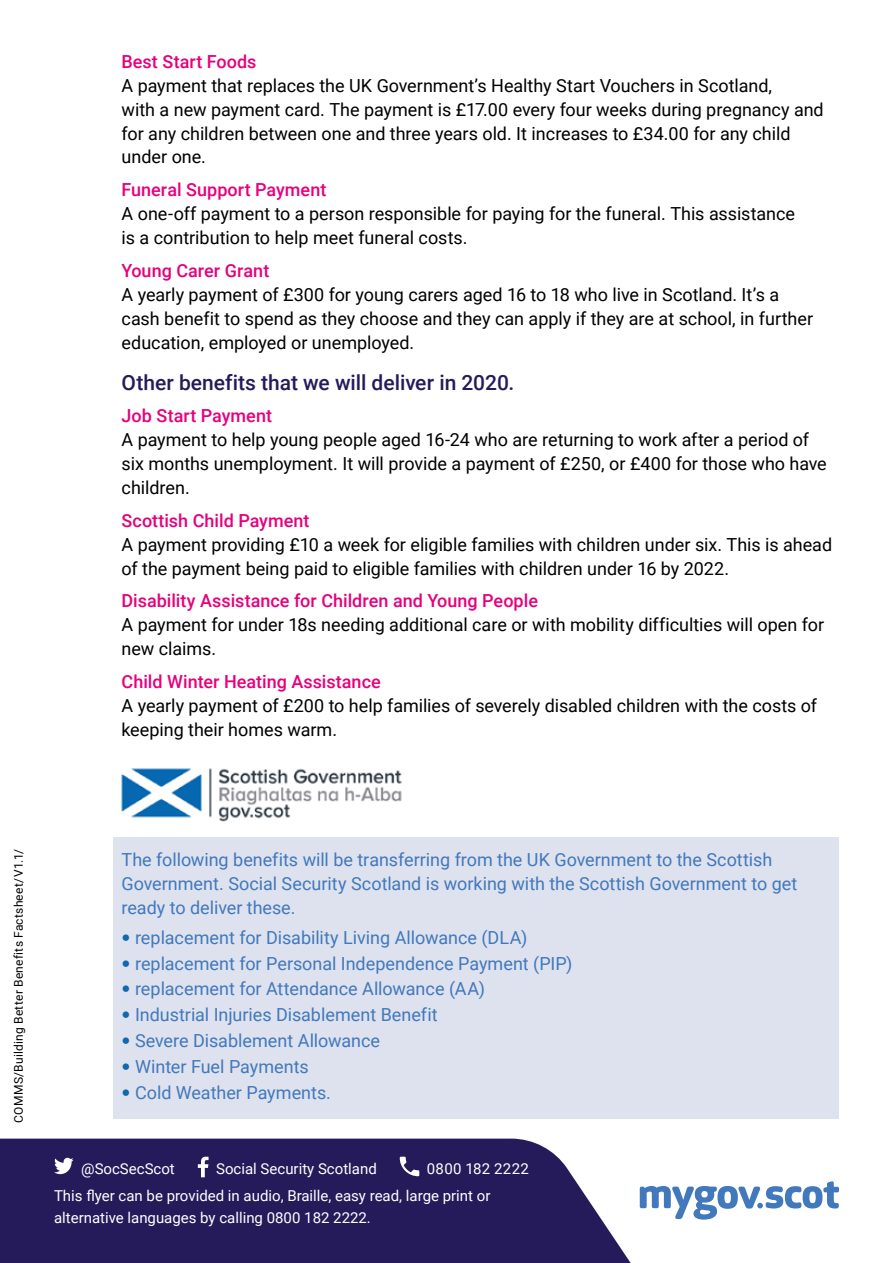
<style>
.page{position:relative;width:893px;height:1263px;background:#fff}
.page>*{position:absolute;margin:0;border:0;box-sizing:border-box;transform-origin:0 0}
.t1{font:500 21px "Roboto";color:#251b5b}
.t2{font:18px/24px "Roboto";color:#000}
.t3{font:18px/24px "Roboto";color:#4278bc}
.t4{font:500 18px "Roboto";color:#e6007d}
.t5{font:15px/26.7px "Roboto";color:#fff}
.t6{font:12px "Roboto";letter-spacing:.025em;color:#000}
.s1{font-family:"Avenir";color:#1168ae}
</style>
<div class="page">
<svg style="left:0;top:1138px;width:640px;height:125px;background:#382f69"></svg>
<svg style="left:54px;top:1158px;width:20px;height:16px"></svg>
<svg style="left:198px;top:1157px;width:11px;height:20px"></svg>
<svg style="left:400px;top:1157px;width:19px;height:19px"></svg>
<svg style="left:640px;top:1181px;width:199px;height:38px"></svg>
<div style="left:113px;top:837px;width:726px;height:281px;background:#dde2ee"></div>
<img style="left:121px;top:768px;width:281px;height:54px">
<p class="t4" style="left:122px;top:48px;width:136px">Best Start Foods</p>
<p class="t2" style="left:122px;top:72px;width:704px">A payment that replaces the UK Government’s Healthy Start Vouchers in Scotland,<br>with a new payment card. The payment is £17.00 every four weeks during pregnancy and for any children between one and three years old. It increases to £34.00 for any child under one.</p>
<p class="t4" style="left:122px;top:177px;width:206px">Funeral Support Payment</p>
<p class="t2" style="left:122px;top:201px;width:675px">A one-off payment to a person responsible for paying for the funeral. This assistance is a contribution to help meet funeral costs.</p>
<p class="t4" style="left:122px;top:257px;width:149px">Young Carer Grant</p>
<p class="t2" style="left:122px;top:281px;width:693px">A yearly payment of £300 for young carers aged 16 to 18 who live in Scotland. It’s a cash benefit to spend as they choose and they can apply if they are at school, in further education, employed or unemployed.</p>
<p class="t1" style="left:122px;top:367px;width:394px">Other benefits that we will deliver in 2020.</p>
<p class="t4" style="left:122px;top:403px;width:152px">Job Start Payment</p>
<p class="t2" style="left:122px;top:427px;width:707px">A payment to help young people aged 16-24 who are returning to work after a period of six months unemployment. It will provide a payment of £250, or £400 for those who have children.</p>
<p class="t4" style="left:122px;top:508px;width:189px">Scottish Child Payment</p>
<p class="t2" style="left:122px;top:531px;width:712px">A payment providing £10 a week for eligible families with children under six. This is ahead of the payment being paid to eligible families with children under 16 by 2022.</p>
<p class="t4" style="left:122px;top:588px;width:418px">Disability Assistance for Children and Young People</p>
<p class="t2" style="left:122px;top:612px;width:704px">A payment for under 18s needing additional care or with mobility difficulties will open for new claims.</p>
<p class="t4" style="left:122px;top:668px;width:261px">Child Winter Heating Assistance</p>
<p class="t2" style="left:122px;top:692px;width:697px">A yearly payment of £200 to help families of severely disabled children with the costs of keeping their homes warm.</p>
<p class="t6" style="left:10px;top:1123px;width:275px;rotate:-90deg">COMMS/Building Better Benefits Factsheet/V1.1/</p>
<p class="t3" style="left:122px;top:846px;width:677px">The following benefits will be transferring from the UK Government to the Scottish<br>Government. Social Security Scotland is working with the Scottish Government to get ready to deliver these.</p>
<p class="t3" style="left:122px;top:925px;width:407px"><span class="s1">•</span> replacement for Disability Living Allowance (DLA)</p>
<p class="t3" style="left:122px;top:950px;width:452px"><span class="s1">•</span> replacement for Personal Independence Payment (PIP)</p>
<p class="t3" style="left:122px;top:976px;width:365px"><span class="s1">•</span> replacement for Attendance Allowance (AA)</p>
<p class="t3" style="left:122px;top:1002px;width:318px"><span class="s1">•</span> Industrial Injuries Disablement Benefit</p>
<p class="t3" style="left:122px;top:1028px;width:260px"><span class="s1">•</span> Severe Disablement Allowance</p>
<p class="t3" style="left:122px;top:1054px;width:189px"><span class="s1">•</span> Winter Fuel Payments</p>
<p class="t3" style="left:122px;top:1080px;width:211px"><span class="s1">•</span> Cold Weather Payments.</p>
<p class="t5" style="left:81px;top:1155px;width:95px">@SocSecScot</p>
<p class="t5" style="left:216px;top:1155px;width:162px">Social Security Scotland</p>
<p class="t5" style="left:54px;top:1155px;width:476px;text-indent:373px">0800 182 2222<br>This flyer can be provided in audio, Braille, easy read, large print or</p>
<p class="t5" style="left:54px;top:1204px;width:318px">alternative languages by calling 0800 182 2222.</p>
</div>
